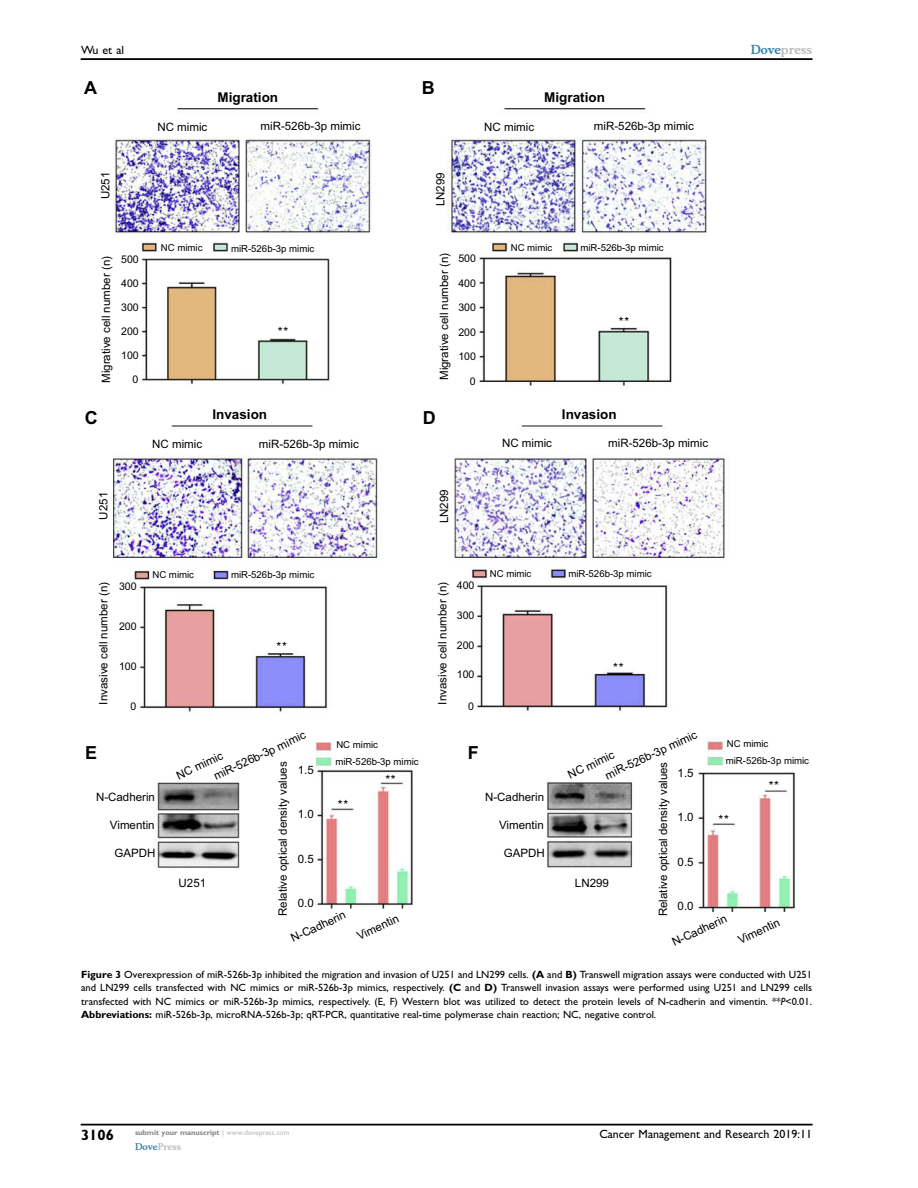
<style>
.page{position:relative;width:918px;height:1188px;background:#fff}
.page>*{position:absolute;margin:0;border:0;box-sizing:border-box;transform-origin:0 0}
.t1{font:700 18px "Arial";color:#000}
.t2{font:15px "Adv T Tdd 0 b 0455.B";color:#000}
.t3{font:700 13.5px "Arial";color:#000}
.t4{font:12.45px "Arial";color:#000}
.t5{font:12px "Adv TT96740 c 24";color:#000}
.t6{font:12px "Adv OT14 f 6 c 37 d";color:#b8babc}
.t7{font:11.55px "Arial";color:#000}
.t8{font:10.5px/13.5px "Adv TT96740 c 24";color:#000;text-align:justify}
.t9{font:10.5px "Arial";color:#000}
.t10{font:9.6px "Arial";color:#000}
.t11{font:9px "Adv OT14 f 6 c 37 d";color:#b8babc}
.t12{font:7.5px "Adv T Tdd 0 b 0455.B";color:#808285}
.s1{color:#3785ad}
.s2{font-family:"Adv T Tdd 0 b 0455.B"}
.s3{font-family:"Adv TT27336364.I"}
.s4{font-family:"Adv TT96740 c 24";color:#b8babc}
</style>
<div class="page">
<img style="left:114px;top:109px;width:680px;height:802px">
<hr style="left:81px;top:59px;width:731px;height:1px;background:#000">
<hr style="left:81px;top:1124px;width:731px;height:1px;background:#000">
<p class="t5" style="left:81px;top:45px;width:45px">Wu et al</p>
<p class="t6" style="left:751px;top:44px;width:63px"><span class="s1">Dove</span>press</p>
<h1 class="t1" style="left:84px;top:78px;width:14px">A</h1>
<h1 class="t1" style="left:422px;top:78px;width:14px">B</h1>
<p class="t3" style="left:217px;top:90px;width:62px">Migration</p>
<p class="t7" style="left:157px;top:122px;width:51px">NC mimic</p>
<p class="t7" style="left:261px;top:122px;width:101px">miR-526b-3p mimic</p>
<p class="t7" style="left:101px;top:199px;width:29px;rotate:-90deg">U251</p>
<p class="t7" style="left:436px;top:206px;width:35px;rotate:-90deg">LN299</p>
<p class="t3" style="left:544px;top:90px;width:62px">Migration</p>
<p class="t7" style="left:484px;top:122px;width:51px">NC mimic</p>
<p class="t7" style="left:594px;top:122px;width:101px">miR-526b-3p mimic</p>
<p class="t7" style="left:102px;top:383px;width:128px;rotate:-90deg">Migrative cell number (n)</p>
<p class="t9" style="left:121px;top:256px;width:19px">500</p>
<p class="t9" style="left:121px;top:280px;width:19px">400</p>
<p class="t9" style="left:121px;top:303px;width:19px">300</p>
<p class="t9" style="left:121px;top:328px;width:19px">200</p>
<p class="t9" style="left:121px;top:351px;width:19px">100</p>
<p class="t9" style="left:133px;top:376px;width:7px">0</p>
<h1 class="t1" style="left:85px;top:407px;width:14px">C</h1>
<p class="t10" style="left:161px;top:244px;width:43px">NC mimic</p>
<p class="t7" style="left:152px;top:440px;width:51px">NC mimic</p>
<p class="t10" style="left:231px;top:245px;width:85px">miR-526b-3p mimic</p>
<p class="t10" style="left:511px;top:244px;width:43px">NC mimic</p>
<p class="t9" style="left:458px;top:255px;width:19px">500</p>
<p class="t9" style="left:458px;top:279px;width:19px">400</p>
<p class="t9" style="left:458px;top:304px;width:19px">300</p>
<p class="t9" style="left:458px;top:328px;width:19px">200</p>
<p class="t9" style="left:458px;top:353px;width:19px">100</p>
<p class="t9" style="left:470px;top:377px;width:7px">0</p>
<p class="t7" style="left:440px;top:380px;width:128px;rotate:-90deg">Migrative cell number (n)</p>
<p class="t4" style="left:278px;top:327px;width:12px">* *</p>
<p class="t3" style="left:212px;top:406px;width:56px">Invasion</p>
<h1 class="t1" style="left:423px;top:407px;width:14px">D</h1>
<p class="t10" style="left:580px;top:244px;width:85px">miR-526b-3p mimic</p>
<p class="t4" style="left:619px;top:317px;width:12px">* *</p>
<p class="t3" style="left:562px;top:406px;width:56px">Invasion</p>
<p class="t7" style="left:259px;top:440px;width:101px">miR-526b-3p mimic</p>
<p class="t7" style="left:502px;top:439px;width:51px">NC mimic</p>
<p class="t7" style="left:608px;top:439px;width:101px">miR-526b-3p mimic</p>
<p class="t7" style="left:99px;top:520px;width:29px;rotate:-90deg">U251</p>
<p class="t7" style="left:440px;top:523px;width:35px;rotate:-90deg">LN299</p>
<p class="t7" style="left:99px;top:705px;width:124px;rotate:-90deg">Invasive cell number (n)</p>
<p class="t9" style="left:119px;top:583px;width:19px">300</p>
<p class="t9" style="left:119px;top:623px;width:19px">200</p>
<p class="t9" style="left:119px;top:662px;width:19px">100</p>
<p class="t9" style="left:131px;top:702px;width:7px">0</p>
<p class="t10" style="left:152px;top:571px;width:43px">NC mimic</p>
<p class="t10" style="left:231px;top:571px;width:85px">miR-526b-3p mimic</p>
<p class="t4" style="left:276px;top:642px;width:12px">* *</p>
<p class="t9" style="left:457px;top:581px;width:19px">400</p>
<p class="t7" style="left:438px;top:705px;width:124px;rotate:-90deg">Invasive cell number (n)</p>
<p class="t9" style="left:457px;top:612px;width:19px">300</p>
<p class="t9" style="left:457px;top:641px;width:19px">200</p>
<p class="t9" style="left:457px;top:671px;width:19px">100</p>
<p class="t9" style="left:468px;top:702px;width:7px">0</p>
<p class="t10" style="left:490px;top:570px;width:43px">NC mimic</p>
<p class="t10" style="left:568px;top:570px;width:85px">miR-526b-3p mimic</p>
<p class="t4" style="left:613px;top:663px;width:12px">* *</p>
<p class="t7" style="left:213px;top:773px;width:101px;rotate:-25deg">miR-526b-3p mimic</p>
<p class="t10" style="left:336px;top:741px;width:43px">NC mimic</p>
<h1 class="t1" style="left:85px;top:742px;width:14px">E</h1>
<h1 class="t1" style="left:468px;top:742px;width:12px">F</h1>
<p class="t7" style="left:175px;top:772px;width:51px;rotate:-25deg">NC mimic</p>
<p class="t10" style="left:335px;top:758px;width:85px">miR-526b-3p mimic</p>
<p class="t7" style="left:279px;top:916px;width:156px;rotate:-90deg">Relative optical density values</p>
<p class="t7" style="left:298px;top:766px;width:18px">1.5</p>
<p class="t7" style="left:298px;top:810px;width:18px">1.0</p>
<p class="t7" style="left:298px;top:854px;width:18px">0.5</p>
<p class="t7" style="left:298px;top:898px;width:18px">0.0</p>
<p class="t4" style="left:385px;top:775px;width:12px">* *</p>
<p class="t7" style="left:96px;top:793px;width:60px">N-Cadherin</p>
<p class="t4" style="left:338px;top:800px;width:12px">* *</p>
<p class="t7" style="left:110px;top:820px;width:46px">Vimentin</p>
<p class="t7" style="left:115px;top:848px;width:43px">GAPDH</p>
<p class="t7" style="left:179px;top:879px;width:29px">U251</p>
<p class="t7" style="left:290px;top:935px;width:60px;rotate:-25deg">N-Cadherin</p>
<p class="t7" style="left:356px;top:932px;width:46px;rotate:-25deg">Vimentin</p>
<p class="t7" style="left:485px;top:793px;width:60px">N-Cadherin</p>
<p class="t7" style="left:499px;top:820px;width:46px">Vimentin</p>
<p class="t7" style="left:504px;top:848px;width:43px">GAPDH</p>
<p class="t7" style="left:604px;top:772px;width:101px;rotate:-25deg">miR-526b-3p mimic</p>
<p class="t10" style="left:727px;top:740px;width:43px">NC mimic</p>
<p class="t7" style="left:567px;top:771px;width:51px;rotate:-25deg">NC mimic</p>
<p class="t10" style="left:726px;top:757px;width:85px">miR-526b-3p mimic</p>
<p class="t7" style="left:659px;top:916px;width:156px;rotate:-90deg">Relative optical density values</p>
<p class="t7" style="left:678px;top:769px;width:18px">1.5</p>
<p class="t7" style="left:678px;top:813px;width:18px">1.0</p>
<p class="t7" style="left:678px;top:857px;width:18px">0.5</p>
<p class="t7" style="left:678px;top:902px;width:18px">0.0</p>
<p class="t4" style="left:769px;top:781px;width:12px">* *</p>
<p class="t4" style="left:718px;top:815px;width:12px">* *</p>
<p class="t7" style="left:575px;top:879px;width:35px">LN299</p>
<p class="t7" style="left:671px;top:939px;width:60px;rotate:-25deg">N-Cadherin</p>
<p class="t7" style="left:737px;top:936px;width:46px;rotate:-25deg">Vimentin</p>
<p class="t8" style="left:81px;top:968px;width:733px"><span class="s2">Figure 3</span> Overexpression of miR-526b-3p inhibited the migration and invasion of U251 and LN299 cells. <span class="s2">(A</span> and <span class="s2">B)</span> Transwell migration assays were conducted with U251 and LN299 cells transfected with NC mimics or miR-526b-3p mimics, respectively. <span class="s2">(C</span> and <span class="s2">D)</span> Transwell invasion assays were performed using U251 and LN299 cells transfected with NC mimics or miR-526b-3p mimics, respectively. (E, F) Western blot was utilized to detect the protein levels of N-cadherin and vimentin. **<span class="s3">P</span>&lt;0.01.<br><span class="s2">Abbreviations:</span> miR-526b-3p, microRNA-526b-3p; qRT-PCR, quantitative real-time polymerase chain reaction; NC, negative control.</p>
<p class="t12" style="left:135px;top:1130px;width:156px">submit your manuscript <span class="s4">| www.dovepress.com</span></p>
<p class="t11" style="left:135px;top:1143px;width:47px"><span class="s1">Dove</span>Press</p>
<h2 class="t2" style="left:81px;top:1130px;width:35px">3106</h2>
<p class="t5" style="left:599px;top:1130px;width:214px">Cancer Management and Research 2019:11</p>
</div>
